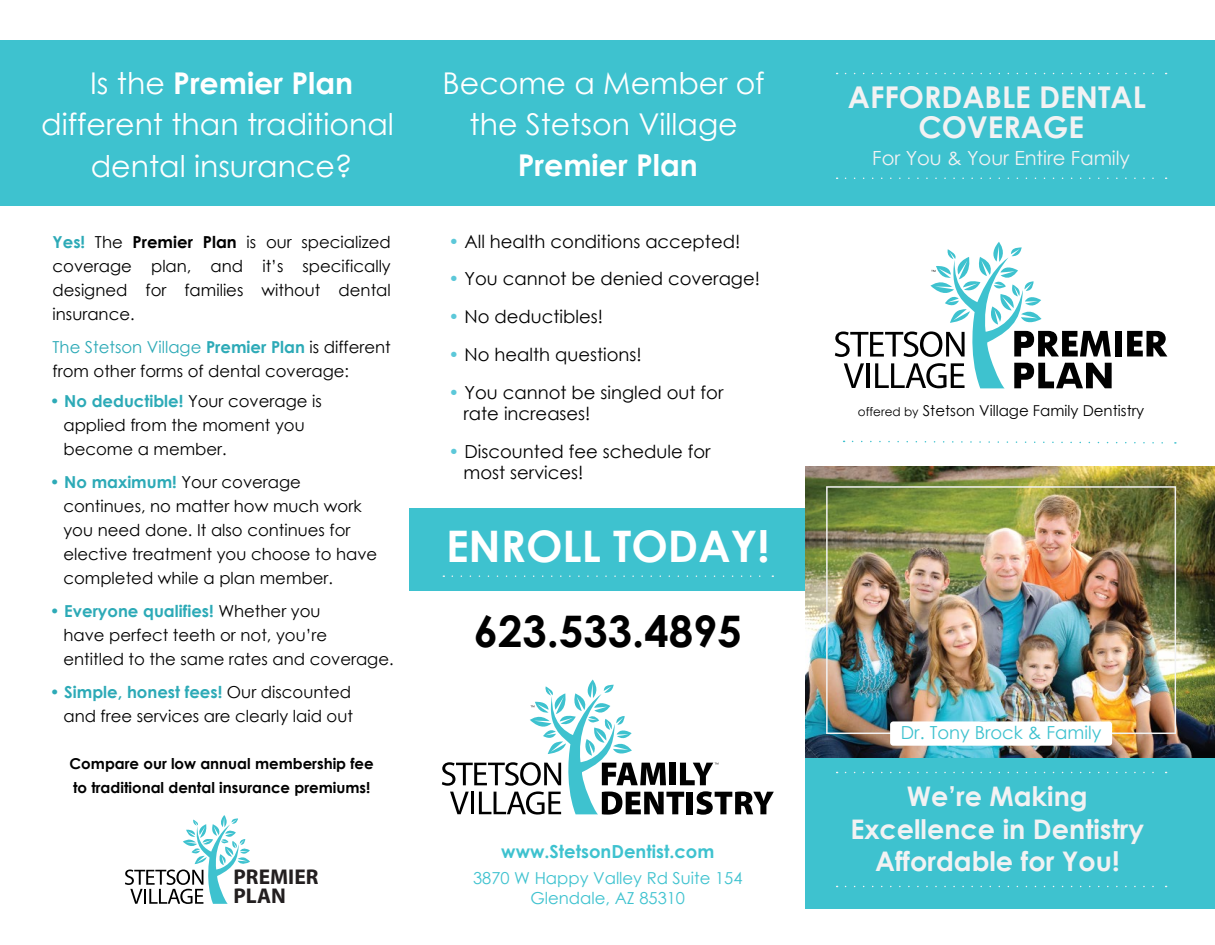
<style>
.page{position:relative;width:1215px;height:945px;background:#fff}
.page>*{position:absolute;margin:0;border:0;box-sizing:border-box;transform-origin:0 0}
.t1{font:700 43.5px "Century Gothic";color:#fff}
.t2{font:700 43.5px "Century Gothic";color:#000}
.t3{font:30px/41.4px "Century Gothic";color:#fff;text-align:center}
.t4{font:700 30px/30px "Century Gothic";color:#f2f2f3;text-align:center}
.t5{font:700 30px "Century Gothic";color:#fff}
.t6{font:700 27px/32.4px "Century Gothic";color:#f2f2f3;text-align:center}
.t7{font:700 21.45px/19.2px "Myriad Pro";color:#231f20}
.t8{font:19.5px "Century Gothic";color:#f2f2f3}
.t9{font:18px/21px "Century Gothic";color:#000}
.t10{font:700 18px "Century Gothic";color:#3ec2cf}
.t11{font:18px "Century Gothic";color:#3ec2cf}
.t12{font:16.5px/24px "Century Gothic";color:#000}
.t13{font:16.5px/19.8px "Century Gothic";color:#3ec2cf;text-align:center}
.t14{font:700 15px/23.4px "Century Gothic";color:#000}
.t15{font:15px "Century Gothic";color:#000}
.s1{font-weight:700}
.s2{font-weight:700;color:#2daab7}
.s3{color:#2daab7}
.s4{color:#5cc8d9}
.s5{font-size:12px}
</style>
<div class="page">
<svg style="left:442px;top:679px;width:332px;height:136px"></svg>
<div style="left:0;top:40px;width:1215px;height:166px;background:#3ec2cf"></div>
<div style="left:410px;top:509px;width:396px;height:82px;background:#3ec2cf"></div>
<svg style="left:846px;top:73px;width:321px;height:1px"></svg>
<svg style="left:846px;top:178px;width:321px;height:1px"></svg>
<div style="left:1115px;top:331px;width:7px;height:25px;background:#000"></div>
<svg style="left:1127px;top:331px;width:40px;height:25px"></svg>
<svg style="left:835px;top:242px;width:277px;height:146px"></svg>
<div style="left:806px;top:759px;width:409px;height:150px;background:#3ec2cf"></div>
<svg style="left:846px;top:772px;width:321px;height:1px"></svg>
<svg style="left:846px;top:886px;width:321px;height:1px"></svg>
<svg style="left:452px;top:575px;width:321px;height:2px"></svg>
<svg style="left:125px;top:815px;width:125px;height:89px"></svg>
<svg style="left:851px;top:440px;width:325px;height:4px"></svg>
<img style="left:806px;top:466px;width:409px;height:291px">
<img style="left:826px;top:486px;width:350px;height:248px">
<div style="left:890px;top:721px;width:222px;height:25px;background:#fff;border-radius:3px"></div>
<h2 class="t3" style="left:41px;top:62px;width:354px">Is the <span class="s1">Premier Plan </span>different than traditional dental insurance?</h2>
<p class="t12" style="left:53px;top:229px;width:340px;text-align:justify"><span class="s2">Yes!</span> The <span class="s1">Premier Plan</span> is our specialized coverage plan, and it’s specifically designed for families without dental insurance.</p>
<p class="t12" style="left:53px;top:334px;width:340px"><span class="s3">The Stetson Village</span> <span class="s2">Premier Plan</span> is different from other forms of dental coverage:</p>
<p class="t12" style="left:63px;top:389px;width:260px;text-indent:-14px"><span class="s3">•</span> <span class="s2">No deductible!</span> Your coverage is applied from the moment you become a member.</p>
<p class="t12" style="left:63px;top:470px;width:315px;text-indent:-14px"><span class="s3">•</span> <span class="s2">No maximum!</span> Your coverage continues, no matter how much work you need done. It also continues for elective treatment you choose to have completed while a plan member.</p>
<p class="t12" style="left:63px;top:599px;width:332px;text-indent:-14px"><span class="s3">•</span> <span class="s2">Everyone qualifies!</span> Whether you<br>have perfect teeth or not, you’re<br>entitled to the same rates and coverage.</p>
<p class="t12" style="left:50px;top:680px;width:305px;text-align:right"><span class="s3">•</span> <span class="s2">Simple, honest fees!</span> Our discounted and free services are clearly laid out</p>
<p class="t14" style="left:70px;top:752px;width:306px">Compare our low annual membership fee to traditional dental insurance premiums!</p>
<h3 class="t7" style="left:234px;top:867px;width:86px">PREMIER<br>PLAN</h3>
<h2 class="t3" style="left:443px;top:62px;width:324px">Become a Member of the Stetson Village</h2>
<h2 class="t5" style="left:518px;top:147px;width:181px">Premier Plan</h2>
<p class="t9" style="left:449px;top:230px;width:293px"><span class="s4">•</span> All health conditions accepted!</p>
<p class="t9" style="left:449px;top:268px;width:313px"><span class="s4">•</span> You cannot be denied coverage!</p>
<p class="t9" style="left:449px;top:306px;width:156px"><span class="s4">•</span> No deductibles!</p>
<p class="t9" style="left:449px;top:344px;width:195px"><span class="s4">•</span> No health questions!</p>
<p class="t9" style="left:464px;top:382px;width:262px;text-indent:-15px"><span class="s4">•</span> You cannot be singled out for rate increases!</p>
<p class="t9" style="left:464px;top:441px;width:249px;text-indent:-15px"><span class="s4">•</span> Discounted fee schedule for most services!</p>
<h1 class="t1" style="left:446px;top:519px;width:325px">ENROLL TODAY!</h1>
<h1 class="t2" style="left:474px;top:604px;width:269px">623.533.4895</h1>
<p class="t10" style="left:501px;top:840px;width:215px">www.StetsonDentist.com</p>
<p class="t13" style="left:473px;top:868px;width:271px">3870 W Happy Valley Rd Suite 154<br>Glendale, AZ 85310</p>
<h2 class="t4" style="left:848px;top:81px;width:300px">AFFORDABLE DENTAL<br>COVERAGE</h2>
<p class="t8" style="left:872px;top:146px;width:259px">For You &amp; Your Entire Family</p>
<p class="t15" style="left:858px;top:401px;width:288px"><span class="s5">offered by</span> Stetson Village Family Dentistry</p>
<p class="t11" style="left:901px;top:722px;width:202px">Dr. Tony Brock &amp; Family</p>
<h3 class="t6" style="left:850px;top:780px;width:295px">We’re Making<br>Excellence in Dentistry<br>Affordable for You!</h3>
</div>
